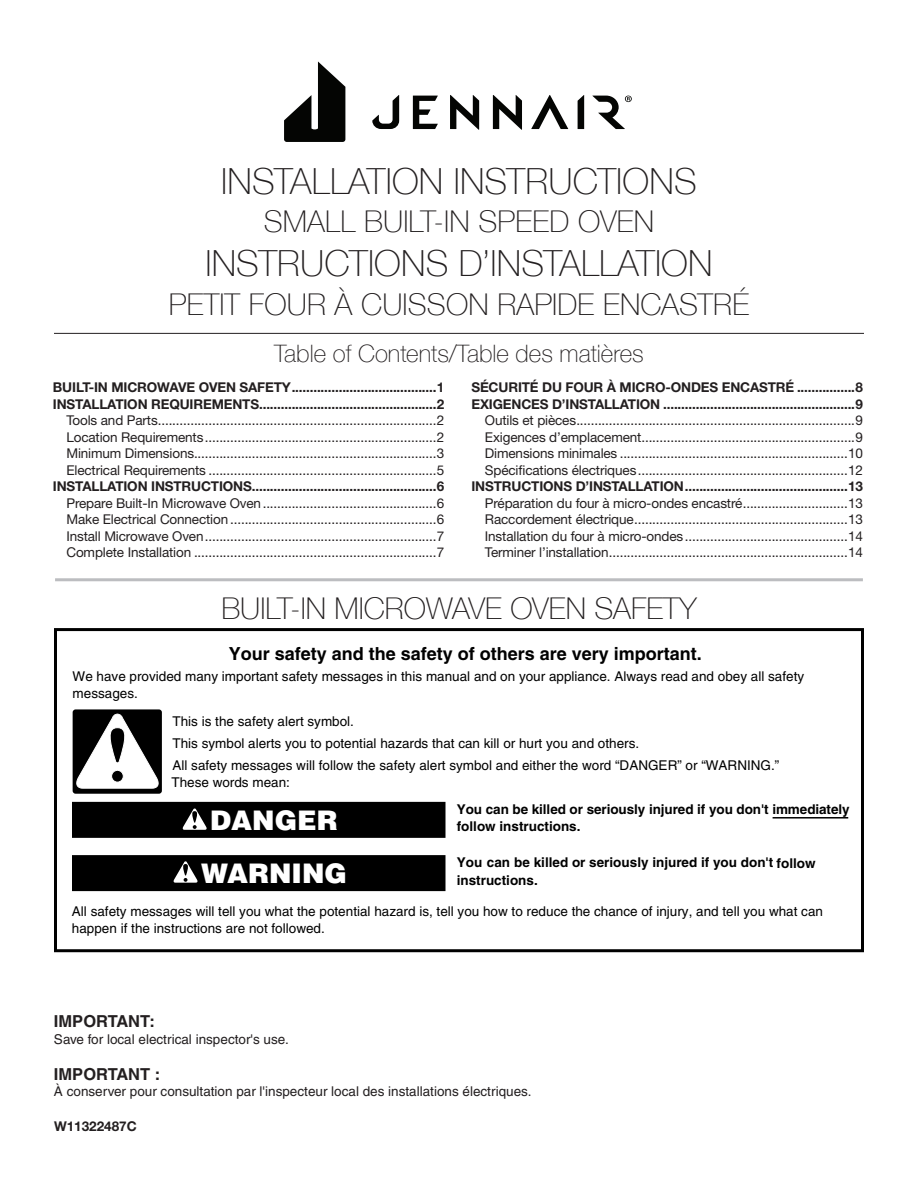
<style>
.page{position:relative;width:918px;height:1188px;background:#fff}
.page>*{position:absolute;margin:0;border:0;box-sizing:border-box;transform-origin:0 0}
.Cover_Heading_1{font:100 36px "Helvetica Neue";letter-spacing:.005em;color:#231f20}
.Cover_Heading_1_Subh{font:100 30px "Helvetica Neue";letter-spacing:.005em;color:#231f20}
.Heading_1{font:100 30px "Helvetica Neue";color:#231f20}
.t1{font:900 27px/52.8px "Helvetica";color:#fff;text-align:center}
.Heading_2_TOC{font:100 24px "Helvetica Neue";color:#231f20}
.t2{font:700 18px "Helvetica";color:#000}
.t3{font:700 16.5px "Helvetica";color:#231f20}
.t4{font:13.5px "Helvetica Neue LT Std";letter-spacing:-.01em;color:#231f20}
.t5{font:13.5px/17.2px "Helvetica";color:#000}
.Part_Number{font:700 13.5px "Helvetica Neue LT Std";letter-spacing:-.01em;color:#231f20}
.t6{font:700 13.5px "Helvetica";color:#000}
.t7{font:13.5px "Helvetica";color:#231f20}
</style>
<div class="page">
<hr style="left:54px;top:333px;width:810px;height:1px;background:#231f20">
<hr style="left:55px;top:578px;width:808px;height:3px;background:#bcbdc0">
<div style="left:72px;top:802px;width:374px;height:36px;background:#000"></div>
<div style="left:54px;top:628px;width:810px;height:324px;border:3px solid #000"></div>
<div style="left:72px;top:855px;width:374px;height:36px;background:#000"></div>
<div style="left:74px;top:711px;width:87px;height:81px;background:#000;border-radius:2px"></div>
<div style="left:73px;top:709px;width:89px;height:85px;border:3px solid #000;border-radius:2px"></div>
<svg style="left:74px;top:714px;width:87px;height:75px"></svg>
<hr style="left:773px;top:817px;width:75px;height:2px;background:#000">
<svg style="left:182px;top:808px;width:25px;height:22px"></svg>
<svg style="left:173px;top:861px;width:25px;height:22px"></svg>
<svg style="left:413px;top:96px;width:25px;height:33px"></svg>
<svg style="left:493px;top:95px;width:29px;height:35px"></svg>
<svg style="left:531px;top:95px;width:37px;height:34px"></svg>
<svg style="left:578px;top:95px;width:6px;height:34px"></svg>
<svg style="left:450px;top:95px;width:29px;height:35px"></svg>
<svg style="left:372px;top:95px;width:27px;height:34px"></svg>
<svg style="left:284px;top:62px;width:61px;height:79px"></svg>
<svg style="left:592px;top:96px;width:40px;height:33px"></svg>
<p class="Cover_Heading_1" style="left:221px;top:154px;width:477px">INSTALLATION INSTRUCTIONS</p>
<p class="Cover_Heading_1_Subh" style="left:264px;top:199px;width:392px">SMALL BUILT-IN SPEED OVEN</p>
<p class="Cover_Heading_1" style="left:205px;top:236px;width:509px">INSTRUCTIONS D’INSTALLATION</p>
<p class="Cover_Heading_1_Subh" style="left:169px;top:281px;width:582px">PETIT FOUR À CUISSON RAPIDE ENCASTRÉ</p>
<h2 class="Heading_2_TOC" style="left:274px;top:335px;width:371px">Table of Contents/Table des matières</h2>
<p class="Part_Number" style="left:53px;top:379px;width:393px">BUILT-IN MICROWAVE OVEN SAFETY........................................1</p>
<p class="Part_Number" style="left:53px;top:395px;width:393px">INSTALLATION REQUIREMENTS.................................................2</p>
<p class="t4" style="left:66px;top:412px;width:379px">Tools and Parts.............................................................................2</p>
<p class="t4" style="left:66px;top:429px;width:379px">Location Requirements................................................................2</p>
<p class="t4" style="left:66px;top:445px;width:379px">Minimum Dimensions...................................................................3</p>
<p class="t4" style="left:66px;top:462px;width:379px">Electrical Requirements ...............................................................5</p>
<p class="Part_Number" style="left:53px;top:478px;width:393px">INSTALLATION INSTRUCTIONS...................................................6</p>
<p class="t4" style="left:66px;top:495px;width:379px">Prepare Built-In Microwave Oven................................................6</p>
<p class="t4" style="left:66px;top:511px;width:379px">Make Electrical Connection .........................................................6</p>
<p class="t4" style="left:66px;top:528px;width:379px">Install Microwave Oven................................................................7</p>
<p class="t4" style="left:66px;top:544px;width:379px">Complete Installation ...................................................................7</p>
<p class="Part_Number" style="left:471px;top:379px;width:393px">SÉCURITÉ DU FOUR À MICRO-ONDES ENCASTRÉ ................8</p>
<p class="Part_Number" style="left:471px;top:395px;width:393px">EXIGENCES D’INSTALLATION .....................................................9</p>
<p class="t4" style="left:485px;top:412px;width:379px">Outils et pièces.............................................................................9</p>
<p class="t4" style="left:485px;top:429px;width:379px">Exigences d’emplacement...........................................................9</p>
<p class="t4" style="left:485px;top:445px;width:379px">Dimensions minimales ...............................................................10</p>
<p class="t4" style="left:485px;top:462px;width:379px">Spécifications électriques..........................................................12</p>
<p class="Part_Number" style="left:471px;top:478px;width:393px">INSTRUCTIONS D’INSTALLATION.............................................13</p>
<p class="t4" style="left:485px;top:495px;width:380px">Préparation du four à micro-ondes encastré.............................13</p>
<p class="t4" style="left:485px;top:511px;width:379px">Raccordement électrique...........................................................13</p>
<p class="t4" style="left:485px;top:528px;width:380px">Installation du four à micro-ondes.............................................14</p>
<p class="t4" style="left:485px;top:544px;width:379px">Terminer l’installation..................................................................14</p>
<h1 class="Heading_1" style="left:221px;top:586px;width:477px">BUILT-IN MICROWAVE OVEN SAFETY</h1>
<p class="t2" style="left:229px;top:643px;width:475px">Your safety and the safety of others are very important.</p>
<p class="t5" style="left:73px;top:667px;width:733px">We have provided many important safety messages in this manual and on your appliance. Always read and obey all safety messages.</p>
<p class="t5" style="left:173px;top:711px;width:608px;line-height:21.8px">This is the safety alert symbol.<br>This symbol alerts you to potential hazards that can kill or hurt you and others.<br>All safety messages will follow the safety alert symbol and either the word “DANGER” or “WARNING.”</p>
<p class="t5" style="left:171px;top:774px;width:120px">These words mean:</p>
<p class="t6" style="left:457px;top:818px;width:125px">follow instructions.</p>
<p class="t6" style="left:457px;top:801px;width:394px">You can be killed or seriously injured if you don't immediately</p>
<p class="t1" style="left:201px;top:793px;width:147px">DANGER<br>WARNING</p>
<p class="t6" style="left:457px;top:854px;width:360px">You can be killed or seriously injured if you don't follow</p>
<p class="t5" style="left:72px;top:903px;width:753px">All safety messages will tell you what the potential hazard is, tell you how to reduce the chance of injury, and tell you what can happen if the instructions are not followed.</p>
<p class="t6" style="left:457px;top:872px;width:83px">instructions.</p>
<p class="t3" style="left:54px;top:1011px;width:103px">IMPORTANT:</p>
<p class="t7" style="left:54px;top:1031px;width:236px">Save for local electrical inspector's use.</p>
<p class="t3" style="left:54px;top:1064px;width:108px">IMPORTANT :</p>
<p class="t7" style="left:54px;top:1084px;width:479px">À conserver pour consultation par l'inspecteur local des installations électriques.</p>
<p class="Part_Number" style="left:54px;top:1118px;width:84px">W11322487C</p>
</div>
